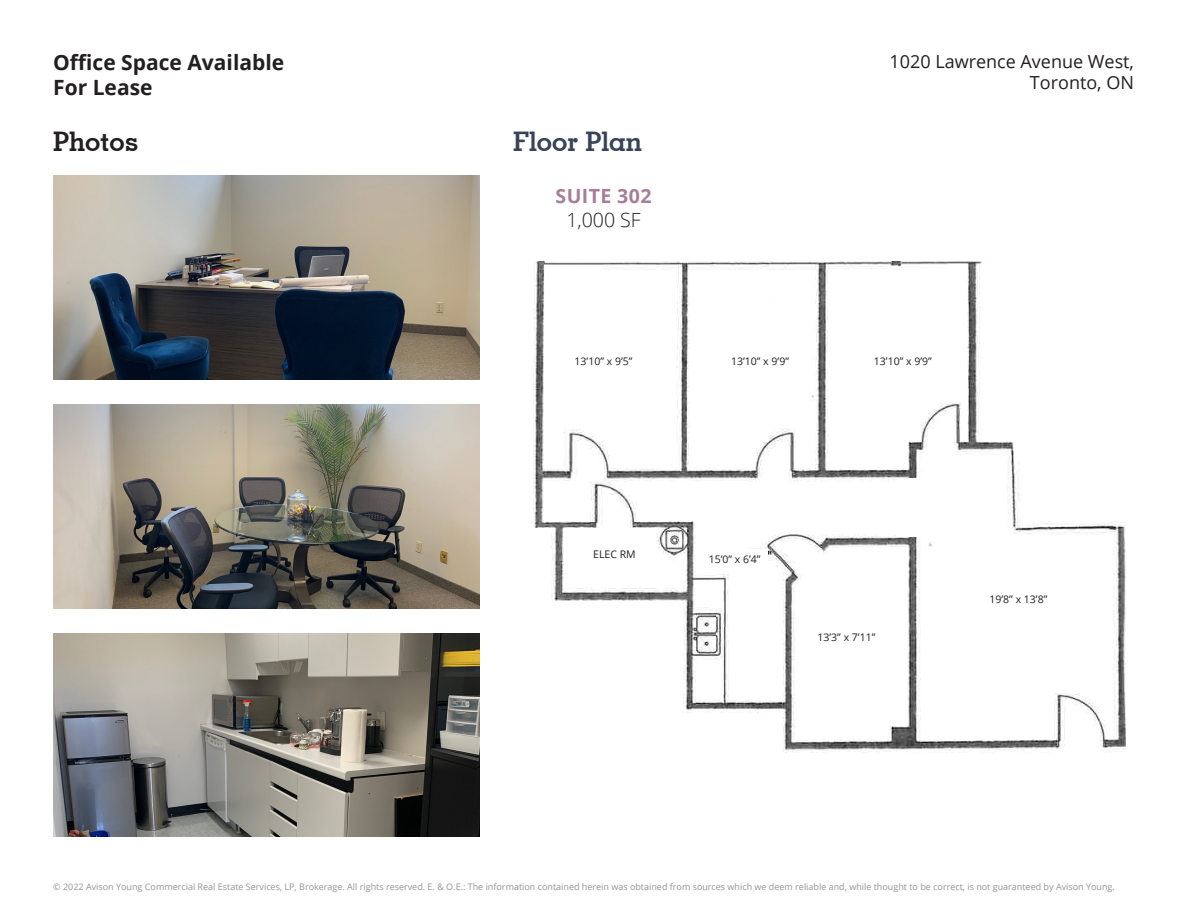
<style>
.page{position:relative;width:1188px;height:918px;background:#fff}
.page>*{position:absolute;margin:0;border:0;box-sizing:border-box;transform-origin:0 0}
.t1{font:700 27px "Geometric Slab 703 BT";color:#384358}
.t2{font:700 27px "Geometric Slab 703 BT";color:#231f20}
.t3{font:700 21px/25.2px "Open Sans";color:#231f20}
.t4{font:700 19.5px "Open Sans";letter-spacing:.02em;color:#a57e97}
.t5{font:300 19.5px "Open Sans";color:#231f20}
.t6{font:18px/21.6px "Open Sans";color:#231f20;text-align:right}
.More_info_block{font:10.5px "Open Sans";color:#231f20}
.t7{font:9px "Open Sans";color:#939598}
</style>
<div class="page">
<img style="left:534px;top:262px;width:592px;height:491px">
<img style="left:564px;top:353px;width:491px;height:291px">
<div style="left:860px;top:352px;width:86px;height:18px;background:#fff"></div>
<div style="left:717px;top:352px;width:86px;height:18px;background:#fff"></div>
<div style="left:560px;top:352px;width:87px;height:18px;background:#fff"></div>
<div style="left:803px;top:627px;width:87px;height:19px;background:#fff"></div>
<div style="left:975px;top:590px;width:87px;height:18px;background:#fff"></div>
<div style="left:702px;top:550px;width:66px;height:18px;background:#fff"></div>
<div style="left:571px;top:544px;width:87px;height:19px;background:#fff"></div>
<div style="left:897px;top:478px;width:29px;height:59px;background:#fff"></div>
<img style="left:53px;top:175px;width:427px;height:204px">
<img style="left:53px;top:404px;width:427px;height:204px">
<img style="left:53px;top:633px;width:427px;height:204px">
<h2 class="t3" style="left:53px;top:49px;width:232px">Office Space Available<br>For Lease</h2>
<p class="t2" style="left:53px;top:125px;width:87px">Photos</p>
<p class="t1" style="left:513px;top:125px;width:131px">Floor Plan</p>
<p class="t4" style="left:556px;top:183px;width:98px">SUITE 302</p>
<p class="t5" style="left:566px;top:206px;width:76px">1,000 SF</p>
<p class="More_info_block" style="left:575px;top:354px;width:59px">13’10” x 9’5”</p>
<p class="More_info_block" style="left:731px;top:354px;width:59px">13’10” x 9’9”</p>
<h3 class="t6" style="left:889px;top:50px;width:246px">1020 Lawrence Avenue West,<br>Toronto, ON</h3>
<p class="More_info_block" style="left:874px;top:354px;width:59px">13’10” x 9’9”</p>
<p class="More_info_block" style="left:593px;top:547px;width:44px">ELEC RM</p>
<p class="More_info_block" style="left:709px;top:552px;width:53px">15’0” x 6’4”</p>
<p class="More_info_block" style="left:818px;top:630px;width:59px">13’3” x 7’11”</p>
<p class="More_info_block" style="left:989px;top:592px;width:59px">19’8” x 13’8”</p>
<p class="t7" style="left:53px;top:881px;width:1063px">© 2022 Avison Young Commercial Real Estate Services, LP, Brokerage. All rights reserved. E. &amp; O.E.: The information contained herein was obtained from sources which we deem reliable and, while thought to be correct, is not guaranteed by Avison Young.</p>
</div>
